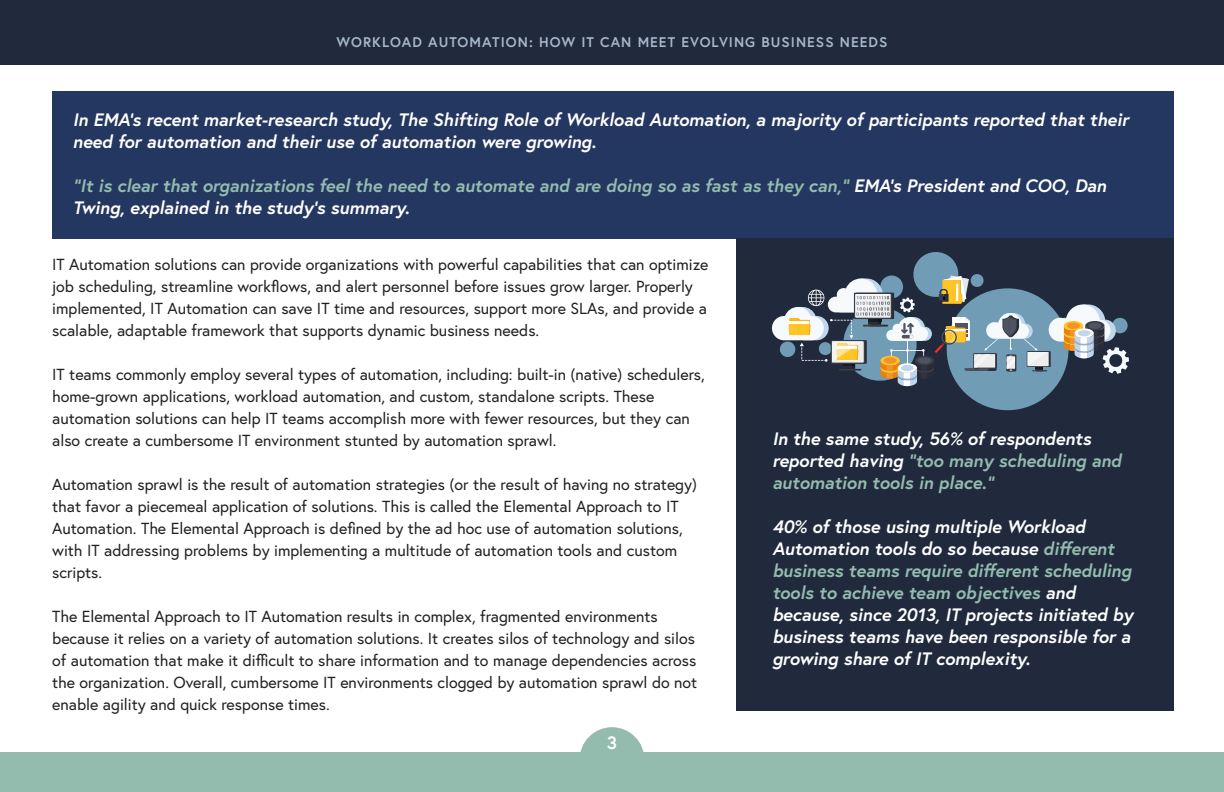
<style>
.page{position:relative;width:1224px;height:792px;background:#fff}
.page>*{position:absolute;margin:0;border:0;box-sizing:border-box;transform-origin:0 0}
.t1{font:italic 700 18px/22px "Europa";color:#fff}
.t2{font:italic 700 18px/22px "Europa";color:#93bcaf}
.t3{font:700 18px "Europa";color:#fff}
.t4{font:16px/22px "Europa";color:#231f20}
.t5{font:700 14px "Europa";letter-spacing:.075em;color:#a7b7ce}
.s1{color:#fff}
.s2{color:#93bcaf}
</style>
<div class="page">
<div style="left:0;top:0;width:1224px;height:65px;background:#212a3c"></div>
<div style="left:0;top:752px;width:1224px;height:40px;background:#93bcaf"></div>
<div style="left:52px;top:91px;width:1122px;height:148px;background:#243760"></div>
<div style="left:580px;top:727px;width:64px;height:65px;background:#93bcaf;border-radius:50%"></div>
<div style="left:736px;top:239px;width:438px;height:472px;background:#212a3c"></div>
<svg style="left:772px;top:252px;width:357px;height:159px"></svg>
<p class="t5" style="left:337px;top:32px;width:552px">WORKLOAD AUTOMATION: HOW IT CAN MEET EVOLVING BUSINESS NEEDS</p>
<p class="t1" style="left:73px;top:108px;width:1057px">In EMA’s recent market-research study, The Shifting Role of Workload Automation, a majority of participants reported that their need for automation and their use of automation were growing.</p>
<p class="t2" style="left:73px;top:174px;width:1035px">“It is clear that organizations feel the need to automate and are doing so as fast as they can,” <span class="s1">EMA’s President and COO, Dan<br>Twing, explained in the study’s summary.</span></p>
<p class="t4" style="left:52px;top:253px;width:658px">IT Automation solutions can provide organizations with powerful capabilities that can optimize job scheduling, streamline workflows, and alert personnel before issues grow larger. Properly implemented, IT Automation can save IT time and resources, support more SLAs, and provide a scalable, adaptable framework that supports dynamic business needs.</p>
<p class="t4" style="left:52px;top:363px;width:654px">IT teams commonly employ several types of automation, including: built-in (native) schedulers, home-grown applications, workload automation, and custom, standalone scripts. These automation solutions can help IT teams accomplish more with fewer resources, but they can also create a cumbersome IT environment stunted by automation sprawl.</p>
<p class="t4" style="left:52px;top:473px;width:646px">Automation sprawl is the result of automation strategies (or the result of having no strategy) that favor a piecemeal application of solutions. This is called the Elemental Approach to IT Automation. The Elemental Approach is defined by the ad hoc use of automation solutions, with IT addressing problems by implementing a multitude of automation tools and custom scripts.</p>
<p class="t4" style="left:52px;top:605px;width:647px">The Elemental Approach to IT Automation results in complex, fragmented environments because it relies on a variety of automation solutions. It creates silos of technology and silos of automation that make it difficult to share information and to manage dependencies across the organization. Overall, cumbersome IT environments clogged by automation sprawl do not enable agility and quick response times.</p>
<p class="t1" style="left:772px;top:427px;width:351px">In the same study, 56% of respondents reported having <span class="s2">“too many scheduling and automation tools in place.”</span></p>
<p class="t1" style="left:772px;top:515px;width:362px">40% of those using multiple Workload Automation tools do so because <span class="s2">different business teams require different scheduling tools to achieve team objectives</span> and because, since 2013, IT projects initiated by business teams have been responsible for a growing share of IT complexity.</p>
<p class="t3" style="left:607px;top:731px;width:12px">3</p>
</div>
